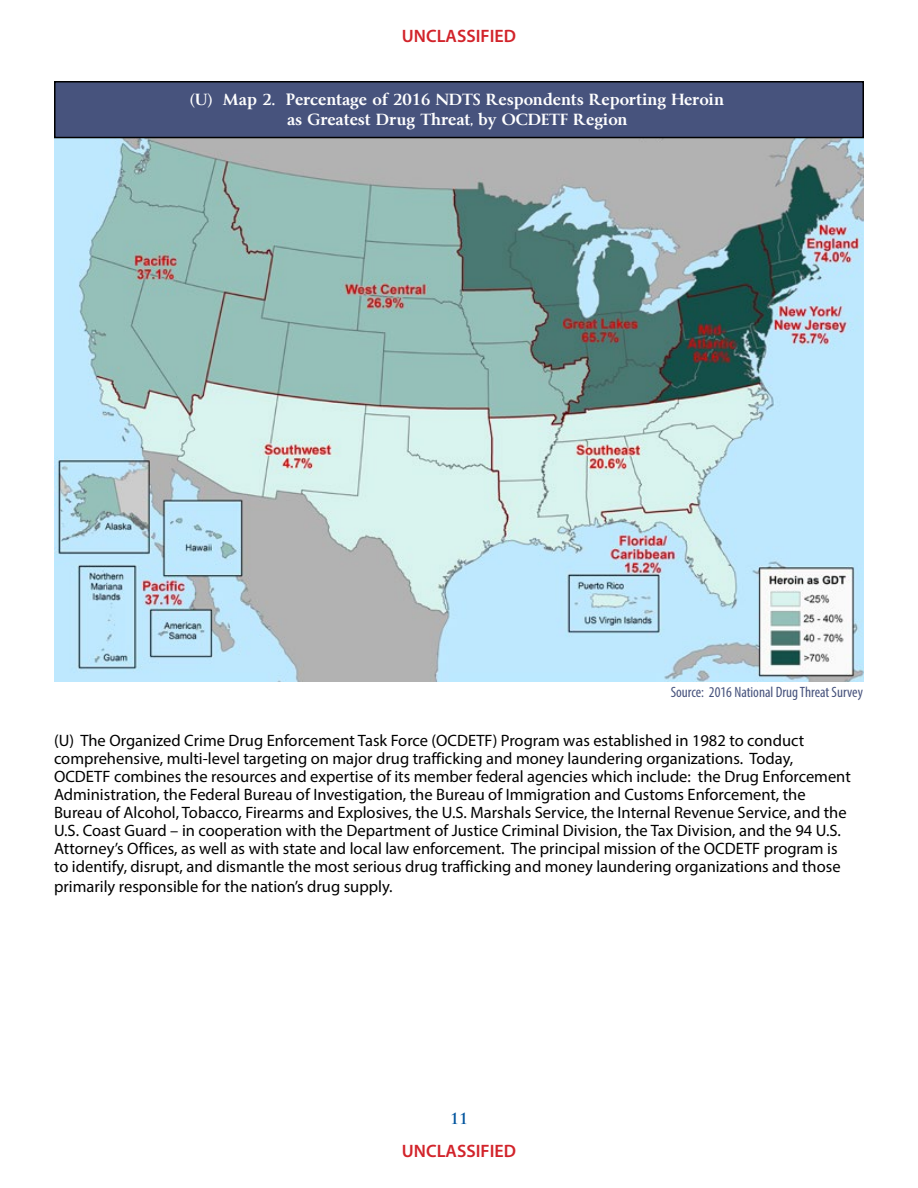
<style>
.page{position:relative;width:918px;height:1188px;background:#fff}
.page>*{position:absolute;margin:0;border:0;box-sizing:border-box;transform-origin:0 0}
.t1{font:600 18px "Myriad Pro";color:#d2232a}
.t2{font:16.5px/18px "Myriad Pro";color:#000}
.t3{font:700 15px/19.5px "Byington";color:#fff;text-align:center}
.t4{font:condensed 15px "Myriad Pro";color:#47537d}
.t5{font:700 15px "Trajan Pro";color:#00549e}
</style>
<div class="page">
<img style="left:54px;top:138px;width:810px;height:543px">
<div style="left:55px;top:82px;width:808px;height:56px;background:#47537d"></div>
<div style="left:54px;top:81px;width:810px;height:57px;border:2px solid #000"></div>
<p class="t1" style="left:402px;top:24px;width:116px">UNCLASSIFIED</p>
<p class="t3" style="left:191px;top:90px;width:535px">(U) Map 2. Percentage of 2016 NDTS Respondents Reporting Heroin as Greatest Drug Threat, by OCDETF Region</p>
<p class="t4" style="left:671px;top:683px;width:194px">Source: 2016 National Drug Threat Survey</p>
<p class="t2" style="left:54px;top:731px;width:798px">(U) The Organized Crime Drug Enforcement Task Force (OCDETF) Program was established in 1982 to conduct comprehensive, multi-level targeting on major drug trafficking and money laundering organizations. Today, OCDETF combines the resources and expertise of its member federal agencies which include: the Drug Enforcement Administration, the Federal Bureau of Investigation, the Bureau of Immigration and Customs Enforcement, the Bureau of Alcohol, Tobacco, Firearms and Explosives, the U.S. Marshals Service, the Internal Revenue Service, and the U.S. Coast Guard – in cooperation with the Department of Justice Criminal Division, the Tax Division, and the 94 U.S.<br>Attorney’s Offices, as well as with state and local law enforcement. The principal mission of the OCDETF program is to identify, disrupt, and dismantle the most serious drug trafficking and money laundering organizations and those</p>
<p class="t2" style="left:54px;top:877px;width:340px">primarily responsible for the nation’s drug supply.</p>
<p class="t5" style="left:450px;top:1109px;width:19px">11</p>
<p class="t1" style="left:402px;top:1139px;width:116px">UNCLASSIFIED</p>
</div>
